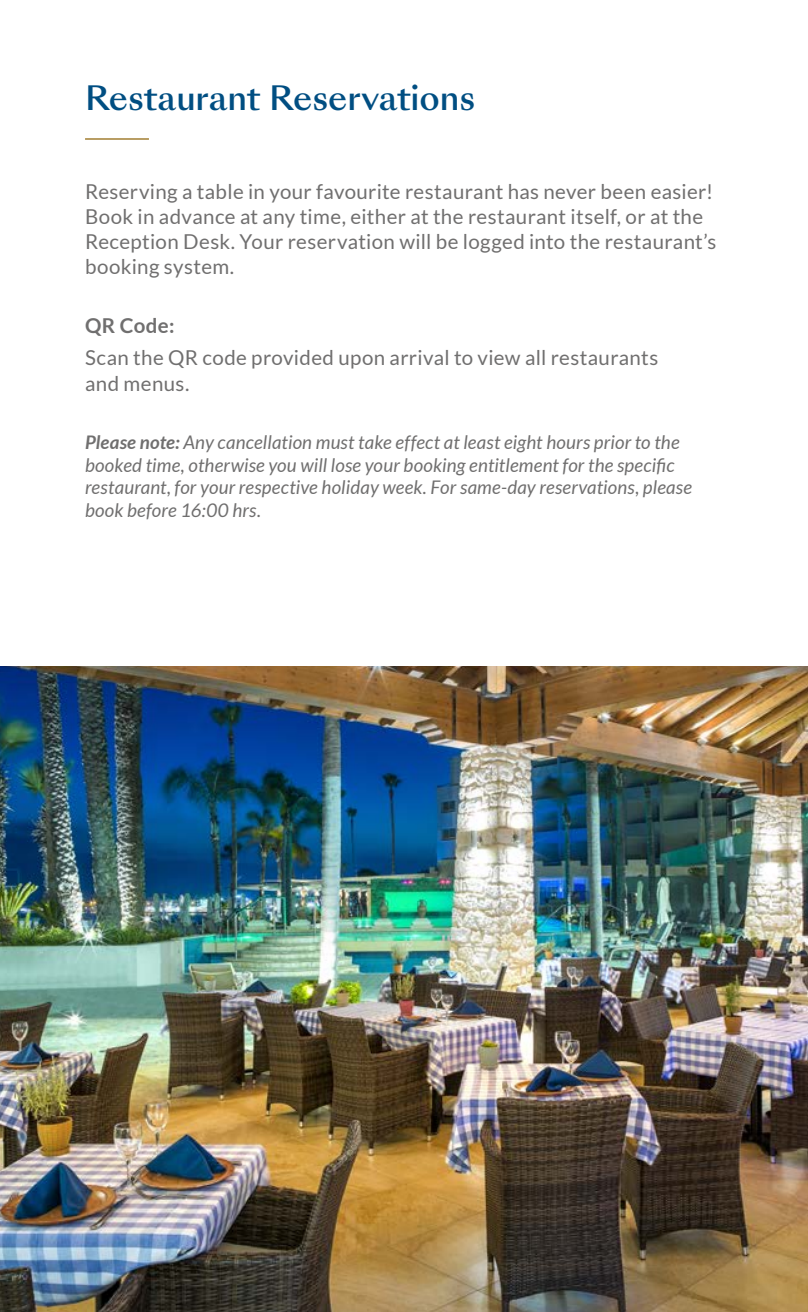
<style>
.page{position:relative;width:808px;height:1312px;background:#fff}
.page>*{position:absolute;margin:0;border:0;box-sizing:border-box;transform-origin:0 0}
.t1{font:500 32.5px "Sang Bleu Sunrise";letter-spacing:-.005em;color:#004e82}
.t2{font:20.5px/25px "Lato";letter-spacing:.015em;color:#706f6f}
.t3{font:700 20.5px "Lato";letter-spacing:.02em;color:#706f6f}
.t4{font:italic 18.75px/22.5px "Lato";letter-spacing:.01em;color:#706f6f}
.s1{font-weight:700}
</style>
<div class="page">
<hr style="left:85px;top:138px;width:64px;height:2px;background:#af914f">
<img style="left:0;top:666px;width:808px;height:645px">
<h1 class="t1" style="left:85px;top:75px;width:392px">Restaurant Reservations</h1>
<p class="t2" style="left:85px;top:179px;width:633px">Reserving a table in your favourite restaurant has never been easier!<br>Book in advance at any time, either at the restaurant itself, or at the Reception Desk. Your reservation will be logged into the restaurant’s booking system.</p>
<p class="t3" style="left:85px;top:314px;width:91px">QR Code:</p>
<p class="t2" style="left:85px;top:344px;width:575px;line-height:26.2px">Scan the QR code provided upon arrival to view all restaurants and menus.</p>
<p class="t4" style="left:85px;top:431px;width:608px"><span class="s1">Please note:</span> Any cancellation must take effect at least eight hours prior to the booked time, otherwise you will lose your booking entitlement for the specific restaurant, for your respective holiday week. For same-day reservations, please book before 16:00 hrs.</p>
</div>
